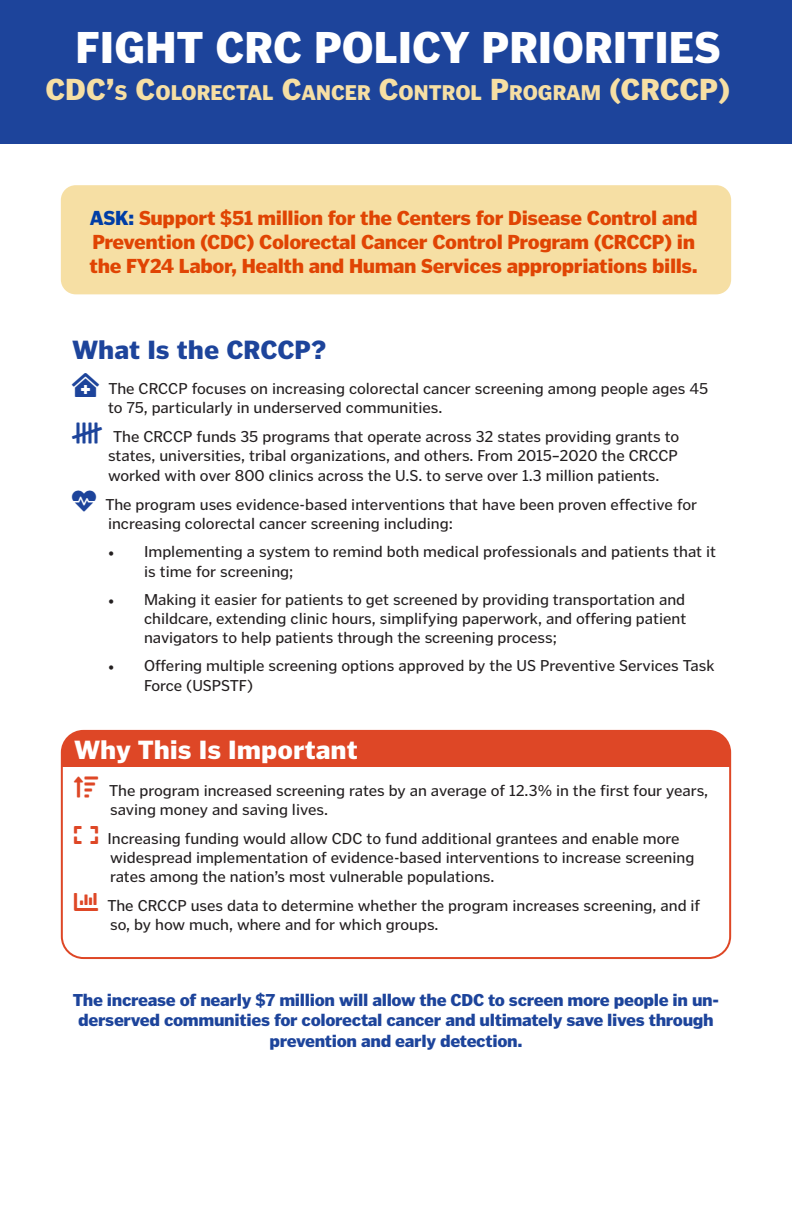
<style>
.page{position:relative;width:792px;height:1224px;background:#fff}
.page>*{position:absolute;margin:0;border:0;box-sizing:border-box;transform-origin:0 0}
.t1{font:900 44px "Poynter Gothic Text";color:#fff}
.t2{font:900 26px "Poynter Gothic Text";color:#fff}
.t3{font:900 26px "Poynter Gothic Text";color:#1d449b}
.t4{font:900 21px "Poynter Gothic Text";color:#f6dfa4}
.t5{font:900 20px/24px "Poynter Gothic Text";letter-spacing:-.02em;color:#e04403}
.t6{font:900 17px/20.4px "Poynter Gothic Text";letter-spacing:-.02em;color:#1d449b;text-align:center}
.t7{font:16px/19.2px "Poynter Gothic Text";color:#231f20}
.s1{font-size:30px}
.s2{color:#003da6}
.s3{color:#1d449b}
.s4{font-family:"Minion Pro"}
.s5{color:#de4726}
</style>
<div class="page">
<div style="left:0;top:0;width:792px;height:144px;background:#1d449b"></div>
<div style="left:62px;top:731px;width:668px;height:36px;background:#de4726"></div>
<div style="left:61px;top:730px;width:670px;height:229px;border:2px solid #de4726;border-radius:22px"></div>
<div style="left:61px;top:185px;width:670px;height:109px;background:#f6dfa4;border-radius:15px"></div>
<h1 class="t1" style="left:75px;top:28px;width:647px">FIGHT CRC POLICY PRIORITIES</h1>
<h3 class="t4" style="left:46px;top:84px;width:686px"><span class="s1">CDC’</span>S <span class="s1">C</span>OLORECTAL <span class="s1">C</span>ANCER <span class="s1">C</span>ONTROL <span class="s1">P</span>ROGRAM <span class="s1">(CRCCP)</span></h3>
<p class="t5" style="left:90px;top:207px;width:610px"><span class="s2">ASK:</span> Support $51 million for the Centers for Disease Control and<br>Prevention (CDC) Colorectal Cancer Control Program (CRCCP) in the FY24 Labor, Health and Human Services appropriations bills.</p>
<h2 class="t3" style="left:72px;top:339px;width:256px">What Is the CRCCP?</h2>
<p class="t7" style="left:108px;top:380px;width:602px">The CRCCP focuses on increasing colorectal cancer screening among people ages 45 to 75, particularly in underserved communities.</p>
<p class="t7" style="left:108px;top:427px;width:573px;line-height:19.8px;text-align:justify;text-indent:-36px"><span class="s3">▼●●</span> The CRCCP funds 35 programs that operate across 32 states providing grants to states, universities, tribal organizations, and others. From 2015–2020 the CRCCP worked with over 800 clinics across the U.S. to serve over 1.3 million patients.</p>
<p class="t7" style="left:108px;top:496px;width:591px;text-indent:-36px"><span class="s3">★</span> The program uses evidence-based interventions that have been proven effective for increasing colorectal cancer screening including:</p>
<p class="t7" style="left:144px;top:543px;width:574px;text-indent:-36px"><span class="s4">•</span> Implementing a system to remind both medical professionals and patients that it is time for screening;</p>
<p class="t7" style="left:144px;top:591px;width:544px;text-align:justify;text-indent:-36px"><span class="s4">•</span> Making it easier for patients to get screened by providing transportation and childcare, extending clinic hours, simplifying paperwork, and offering patient navigators to help patients through the screening process;</p>
<p class="t7" style="left:144px;top:657px;width:572px;text-indent:-36px"><span class="s4">•</span> Offering multiple screening options approved by the US Preventive Services Task<br>Force (USPSTF)</p>
<h2 class="t2" style="left:74px;top:739px;width:285px">Why This Is Important</h2>
<p class="t7" style="left:110px;top:782px;width:600px;text-indent:-36px"><span class="s5">▲□▼□◆■▼◆</span> The program increased screening rates by an average of 12.3% in the first four years, saving money and saving lives.</p>
<p class="t7" style="left:110px;top:830px;width:586px;text-indent:-36px"><span class="s5">■</span> Increasing funding would allow CDC to fund additional grantees and enable more widespread implementation of evidence-based interventions to increase screening rates among the nation’s most vulnerable populations.</p>
<p class="t7" style="left:110px;top:897px;width:592px;text-indent:-36px"><span class="s5">▼</span> The CRCCP uses data to determine whether the program increases screening, and if so, by how much, where and for which groups.</p>
<p class="t6" style="left:73px;top:991px;width:648px">The increase of nearly $7 million will allow the CDC to screen more people in un&shy;derserved communities for colorectal cancer and ultimately save lives through prevention and early detection.</p>
</div>
